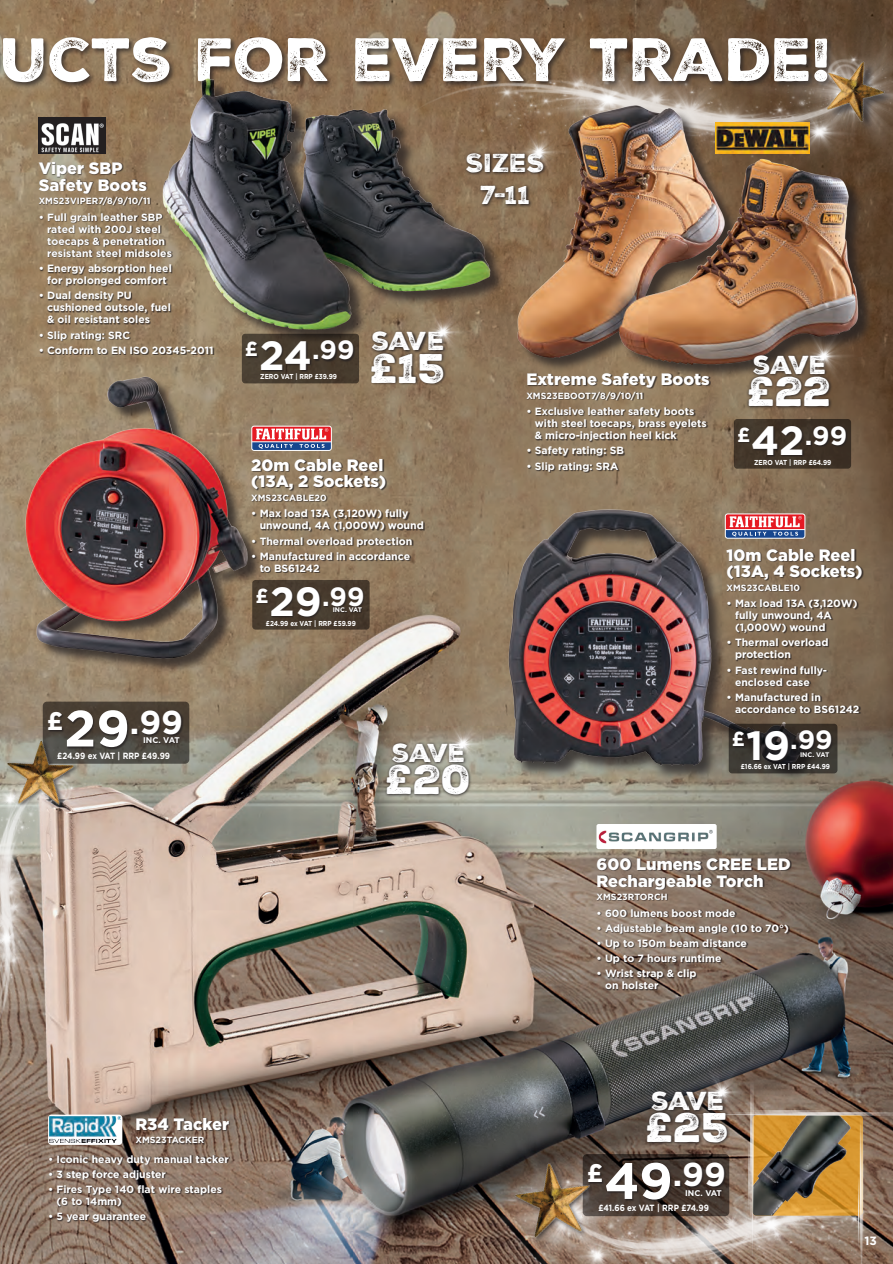
<style>
.page{position:relative;width:893px;height:1264px;background:#fff}
.page>*{position:absolute;margin:0;border:0;box-sizing:border-box;transform-origin:0 0}
.t1{font:59.25px "Nexa Rust Sans Black 2";letter-spacing:-.01em;color:#fff}
.t2{font:40.2px "Nexa Rust Sans Black 2";color:#fff}
.t3{font:700 33px "Gotham";color:#fff}
.t4{font:700 26.4px "Gotham";color:#fff}
.t5{font:25.2px/32.2px "Nexa Rust Sans Black 2";letter-spacing:-.01em;color:#fff;text-align:center}
.t6{font:900 16.5px/16.5px "Gotham";color:#fff}
.t7{font:700 12px "Gotham";color:#fff}
.t8{font:700 10.5px/12px "Gotham";color:#fff}
.t9{font:700 9px "Gotham";color:#fff}
.t10{font:700 9px "Gotham";letter-spacing:-.02em;color:#fff;scale:.88 1}
.t11{font:700 9px "Gotham";color:#fff;scale:.88 1}
.t12{font:700 8.25px "Gotham";letter-spacing:-.045em;color:#fff}
.t13{font:700 7.2px "Gotham";color:#fff;scale:.88 1}
.t14{font:700 6.6px "Gotham";letter-spacing:-.045em;color:#fff}
.s1{font-size:25.5px}
.s2{font-size:51px}
.s3{font-size:20.4px}
.s4{font-size:40.8px}
</style>
<div class="page">
<img style="left:0;top:0;width:893px;height:1264px">
<div style="left:0;top:36px;width:835px;height:54px;background:#231f20;opacity:.75"></div>
<img style="left:0;top:104px;width:20px;height:263px">
<img style="left:0;top:367px;width:299px;height:340px">
<img style="left:141px;top:0;width:419px;height:405px">
<img style="left:455px;top:1105px;width:190px;height:159px">
<img style="left:513px;top:1141px;width:380px;height:123px">
<img style="left:0;top:689px;width:138px;height:186px">
<img style="left:0;top:827px;width:92px;height:269px">
<img style="left:721px;top:0;width:172px;height:202px">
<img style="left:370px;top:10px;width:523px;height:176px">
<img style="left:884px;top:43px;width:9px;height:92px">
<div style="left:39px;top:163px;width:175px;height:192px;background:#231f20;opacity:.75"></div>
<img style="left:766px;top:1128px;width:82px;height:87px">
<img style="left:620px;top:1101px;width:273px;height:27px">
<img style="left:739px;top:1040px;width:27px;height:224px">
<img style="left:848px;top:1075px;width:27px;height:189px">
<svg style="left:369px;top:329px;width:77px;height:57px;background:#5b4d3f"></svg>
<img style="left:409px;top:299px;width:57px;height:67px">
<svg style="left:384px;top:741px;width:88px;height:56px;background:#635e56"></svg>
<img style="left:430px;top:710px;width:48px;height:67px">
<svg style="left:464px;top:151px;width:2px;height:57px"></svg>
<svg style="left:645px;top:1089px;width:85px;height:56px;background:#443c37"></svg>
<img style="left:689px;top:1058px;width:67px;height:67px">
<img style="left:466px;top:35px;width:418px;height:349px">
<img style="left:478px;top:434px;width:334px;height:408px">
<img style="left:716px;top:122px;width:93px;height:31px">
<svg style="left:48px;top:1114px;width:74px;height:31px"></svg>
<img style="left:50px;top:1116px;width:70px;height:27px">
<img style="left:596px;top:824px;width:121px;height:25px">
<svg style="left:253px;top:428px;width:77px;height:21px"></svg>
<div style="left:251px;top:426px;width:81px;height:25px;border:1px solid #fff;border-radius:2px"></div>
<hr style="left:252px;top:441px;width:79px;height:1px;background:#fff">
<svg style="left:727px;top:515px;width:76px;height:22px"></svg>
<div style="left:725px;top:513px;width:80px;height:26px;border:1px solid #fff;border-radius:2px"></div>
<hr style="left:725px;top:529px;width:80px;height:1px;background:#fff">
<svg style="left:242px;top:334px;width:117px;height:49px;background:#44392d"></svg>
<div style="left:246px;top:340px;width:109px;height:32px;background:#231f20;opacity:.75"></div>
<div style="left:527px;top:373px;width:184px;height:100px;background:#231f20;opacity:.75"></div>
<div style="left:734px;top:419px;width:117px;height:50px;background:#403327;border-radius:3px"></div>
<div style="left:738px;top:425px;width:110px;height:32px;background:#231f20;opacity:.75"></div>
<div style="left:252px;top:459px;width:172px;height:114px;background:#231f20;opacity:.75"></div>
<div style="left:252px;top:580px;width:118px;height:50px;background:#46392c;border-radius:3px"></div>
<div style="left:257px;top:586px;width:108px;height:33px;background:#231f20;opacity:.75"></div>
<div style="left:333px;top:607px;width:30px;height:6px;background:#231f20;opacity:.75"></div>
<div style="left:727px;top:549px;width:136px;height:165px;background:#231f20;opacity:.75"></div>
<svg style="left:729px;top:724px;width:108px;height:49px;background:#34302b"></svg>
<div style="left:733px;top:731px;width:101px;height:31px;background:#231f20;opacity:.75"></div>
<div style="left:801px;top:752px;width:29px;height:6px;background:#231f20;opacity:.75"></div>
<div style="left:597px;top:858px;width:194px;height:132px;background:#231f20;opacity:.75"></div>
<svg style="left:583px;top:1154px;width:146px;height:62px;background:#3c3029"></svg>
<div style="left:589px;top:1163px;width:138px;height:39px;background:#231f20;opacity:.75"></div>
<div style="left:686px;top:1189px;width:37px;height:8px;background:#231f20;opacity:.75"></div>
<div style="left:136px;top:1118px;width:94px;height:27px;background:#231f20;opacity:.75"></div>
<div style="left:49px;top:1155px;width:181px;height:68px;background:#231f20;opacity:.75"></div>
<div style="left:43px;top:702px;width:146px;height:62px;background:linear-gradient(to bottom,#47392c,#505049);border-radius:4px"></div>
<div style="left:49px;top:710px;width:135px;height:40px;background:#231f20;opacity:.75"></div>
<div style="left:144px;top:737px;width:37px;height:8px;background:#231f20;opacity:.75"></div>
<img style="left:501px;top:1145px;width:109px;height:109px">
<img style="left:0;top:726px;width:93px;height:101px">
<img style="left:39px;top:117px;width:67px;height:36px">
<svg style="left:746px;top:353px;width:87px;height:57px;background:#4e4136"></svg>
<img style="left:791px;top:322px;width:67px;height:67px">
<h1 class="t1" style="left:1px;top:20px;width:832px">UCTS FOR EVERY TRADE!</h1>
<h3 class="t6" style="left:39px;top:160px;width:110px">Viper SBP<br>Safety Boots</h3>
<p class="t9" style="left:39px;top:195px;width:113px">XMS23VIPER7/8/9/10/11</p>
<p class="t8" style="left:47px;top:211px;width:126px;text-indent:-9px">• Full grain leather SBP rated with 200J steel toecaps &amp; penetration resistant steel midsoles</p>
<p class="t8" style="left:39px;top:262px;width:135px;text-align:center">• Energy absorption heel for prolonged comfort</p>
<p class="t8" style="left:47px;top:289px;width:125px;text-indent:-9px">• Dual density PU cushioned outsole, fuel &amp; oil resistant soles</p>
<p class="t8" style="left:39px;top:329px;width:93px">• Slip rating: SRC</p>
<p class="t8" style="left:39px;top:344px;width:176px">• Conform to EN ISO 20345-2011</p>
<h3 class="t3" style="left:47px;top:700px;width:138px"><span class="s1">£</span><span class="s2">29</span>.99</h3>
<p class="t11" style="left:57px;top:749px;width:130px">£24.99 ex VAT | RRP £49.99</p>
<p class="t12" style="left:143px;top:735px;width:38px">INC. VAT</p>
<h3 class="t5" style="left:466px;top:147px;width:81px">SIZES<br>7-11</h3>
<h3 class="t5" style="left:372px;top:325px;width:75px">SAVE</h3>
<h2 class="t2" style="left:371px;top:341px;width:76px">£15</h2>
<h3 class="t4" style="left:245px;top:332px;width:111px"><span class="s3">£</span><span class="s4">24</span>.99</h3>
<p class="t13" style="left:260px;top:372px;width:89px">ZERO VAT | RRP £39.99</p>
<h3 class="t6" style="left:526px;top:371px;width:185px">Extreme Safety Boots</h3>
<p class="t9" style="left:526px;top:390px;width:119px">XMS23EBOOT7/8/9/10/11</p>
<p class="t8" style="left:535px;top:405px;width:173px;text-indent:-9px">• Exclusive leather safety boots with steel toecaps, brass eyelets &amp; micro-injection heel kick</p>
<p class="t8" style="left:526px;top:445px;width:99px">• Safety rating: SB</p>
<p class="t8" style="left:526px;top:460px;width:94px">• Slip rating: SRA</p>
<h3 class="t6" style="left:251px;top:457px;width:136px">20m Cable Reel (13A, 2 Sockets)</h3>
<p class="t9" style="left:251px;top:492px;width:77px">XMS23CABLE20</p>
<p class="t8" style="left:260px;top:508px;width:166px;text-indent:-9px">• Max load 13A (3,120W) fully unwound, 4A (1,000W) wound</p>
<p class="t8" style="left:251px;top:535px;width:163px">• Thermal overload protection</p>
<p class="t8" style="left:260px;top:550px;width:152px;text-indent:-9px">• Manufactured in accordance to BS61242</p>
<h3 class="t4" style="left:255px;top:579px;width:111px"><span class="s3">£</span><span class="s4">29</span>.99</h3>
<p class="t13" style="left:266px;top:618px;width:104px">£24.99 ex VAT | RRP £59.99</p>
<p class="t14" style="left:333px;top:605px;width:31px">INC. VAT</p>
<h3 class="t5" style="left:392px;top:737px;width:75px">SAVE</h3>
<h2 class="t2" style="left:386px;top:752px;width:86px">£20</h2>
<h3 class="t5" style="left:753px;top:349px;width:75px">SAVE</h3>
<h2 class="t2" style="left:748px;top:364px;width:85px">£22</h2>
<h3 class="t4" style="left:737px;top:418px;width:112px"><span class="s3">£</span><span class="s4">42</span>.99</h3>
<p class="t13" style="left:754px;top:457px;width:89px">ZERO VAT | RRP £64.99</p>
<h3 class="t6" style="left:726px;top:546px;width:137px">10m Cable Reel (13A, 4 Sockets)</h3>
<p class="t9" style="left:726px;top:581px;width:75px">XMS23CABLE10</p>
<p class="t8" style="left:735px;top:597px;width:124px;text-indent:-9px">• Max load 13A (3,120W) fully unwound, 4A (1,000W) wound</p>
<p class="t8" style="left:735px;top:637px;width:95px;text-indent:-9px">• Thermal overload protection</p>
<p class="t8" style="left:735px;top:664px;width:94px;text-indent:-9px">• Fast rewind fully&shy;enclosed case</p>
<p class="t8" style="left:735px;top:691px;width:126px;text-indent:-9px">• Manufactured in accordance to BS61242</p>
<h3 class="t4" style="left:732px;top:722px;width:102px"><span class="s3">£</span><span class="s4">19</span>.99</h3>
<p class="t13" style="left:741px;top:762px;width:103px">£16.66 ex VAT | RRP £44.99</p>
<p class="t14" style="left:800px;top:750px;width:31px">INC. VAT</p>
<h3 class="t6" style="left:596px;top:856px;width:196px">600 Lumens CREE LED<br>Rechargeable Torch</h3>
<p class="t9" style="left:596px;top:891px;width:73px">XMS23RTORCH</p>
<p class="t8" style="left:596px;top:907px;width:141px">• 600 lumens boost mode</p>
<p class="t8" style="left:596px;top:922px;width:194px">• Adjustable beam angle (10 to 70°)</p>
<p class="t8" style="left:596px;top:937px;width:152px">• Up to 150m beam distance</p>
<p class="t8" style="left:596px;top:952px;width:126px">• Up to 7 hours runtime</p>
<p class="t8" style="left:605px;top:967px;width:93px;text-indent:-9px">• Wrist strap &amp; clip on holster</p>
<h3 class="t6" style="left:135px;top:1115px;width:95px">R34 Tacker</h3>
<p class="t9" style="left:135px;top:1134px;width:70px">XMS23TACKER</p>
<p class="t8" style="left:48px;top:1153px;width:182px">• Iconic heavy duty manual tacker</p>
<p class="t8" style="left:48px;top:1168px;width:119px">• 3 step force adjuster</p>
<p class="t8" style="left:57px;top:1183px;width:167px;text-indent:-9px">• Fires Type 140 flat wire staples (6 to 14mm)</p>
<p class="t8" style="left:48px;top:1210px;width:100px">• 5 year guarantee</p>
<h3 class="t5" style="left:651px;top:1085px;width:75px">SAVE</h3>
<h2 class="t2" style="left:647px;top:1100px;width:84px">£25</h2>
<h3 class="t3" style="left:587px;top:1152px;width:141px"><span class="s1">£</span><span class="s2">49</span>.99</h3>
<p class="t10" style="left:598px;top:1202px;width:127px">£41.66 ex VAT | RRP £74.99</p>
<p class="t12" style="left:685px;top:1187px;width:38px">INC. VAT</p>
<p class="t7" style="left:864px;top:1233px;width:14px">13</p>
</div>
